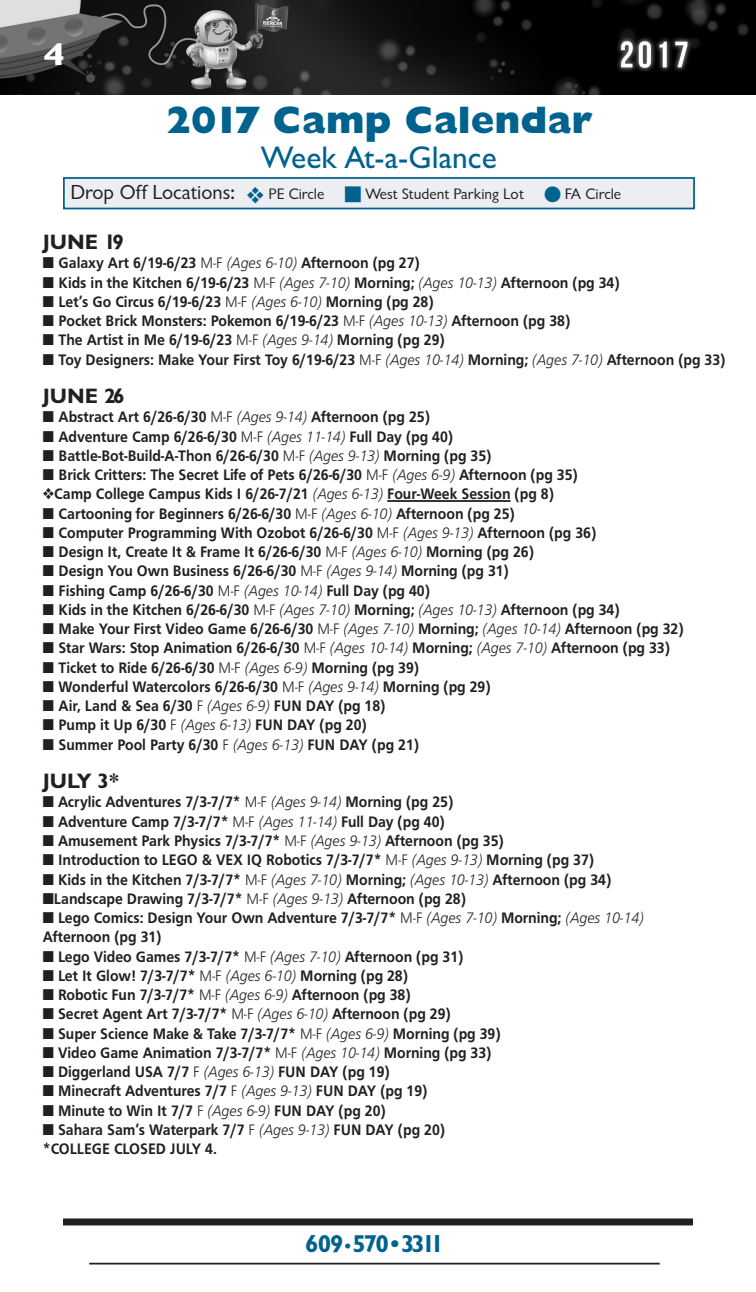
<style>
.page{position:relative;width:756px;height:1292px;background:#fff}
.page>*{position:absolute;margin:0;border:0;box-sizing:border-box;transform-origin:0 0}
.b_course_title{font:38.5px "Classical Sans Ex Bold DTC";color:#00628e}
.b_course_title-2{font:31.5px "Classical Sans Medium DTC";color:#00628e}
.t1{font:31.5px "Classical Sans Bold DTC";color:#fff;scale:1.3 1}
.t2{font:24.5px "Classical Sans Bold DTC";letter-spacing:-.08em;color:#00628e}
.b_course_title-3{font:21px "Classical Sans Regular DTC";color:#231f20}
.Heading_2{font:21px "Classical Sans Bold DTC";color:#231f20}
.t3{font:15.75px "Frugal Sans Bold DTC";color:#231f20;scale:.93 1}
.b_course_title-4{font:15.75px "Classical Sans Regular DTC";color:#231f20}
.s1{color:#00628e}
.s2{font-size:15.75px}
.s3{font-family:"Frugal Sans Light DTC"}
.s4{font-family:"Frugal Sans Light Italic DTC"}
.s5{font-size:17.5px}
</style>
<div class="page">
<img style="left:0;top:0;width:756px;height:94px">
<div style="left:63px;top:1218px;width:630px;height:7px;background:#231f20"></div>
<hr style="left:89px;top:1262px;width:571px;height:2px;background:#231f20">
<div style="left:63px;top:177px;width:632px;height:32px;background:#eceef2;border:2px solid #00628e"></div>
<hr style="left:387px;top:500px;width:124px;height:2px;background:#231f20">
<h2 class="t1" style="left:43px;top:37px;width:19px">4</h2>
<p class="b_course_title" style="left:165px;top:97px;width:428px">2017 Camp Calendar</p>
<p class="b_course_title-2" style="left:261px;top:140px;width:237px">Week At-a-Glance</p>
<p class="b_course_title-3" style="left:70px;top:181px;width:255px">Drop Off Locations: <span class="s1">❖</span> <span class="s2">PE Circle</span></p>
<p class="b_course_title-4" style="left:365px;top:185px;width:160px">West Student Parking Lot</p>
<p class="b_course_title-4" style="left:545px;top:185px;width:78px"><span class="s1">■</span> FA Circle</p>
<p class="Heading_2" style="left:43px;top:230px;width:83px">JUNE 19</p>
<p class="t3" style="left:43px;top:254px;width:407px">■ Galaxy Art 6/19-6/23 <span class="s3">M-F</span> <span class="s4">(Ages 6-10)</span> Afternoon (pg 27)</p>
<p class="t3" style="left:43px;top:273px;width:622px">■ Kids in the Kitchen 6/19-6/23 <span class="s3">M-F</span> <span class="s4">(Ages 7-10)</span> Morning; <span class="s4">(Ages 10-13)</span> Afternoon (pg 34)</p>
<p class="t3" style="left:43px;top:292px;width:422px">■ Let’s Go Circus 6/19-6/23 <span class="s3">M-F</span> <span class="s4">(Ages 6-10)</span> Morning (pg 28)</p>
<p class="t3" style="left:43px;top:312px;width:569px">■ Pocket Brick Monsters: Pokemon 6/19-6/23 <span class="s3">M-F</span> <span class="s4">(Ages 10-13)</span> Afternoon (pg 38)</p>
<p class="t3" style="left:43px;top:331px;width:434px">■ The Artist in Me 6/19-6/23 <span class="s3">M-F</span> <span class="s4">(Ages 9-14)</span> Morning (pg 29)</p>
<p class="t3" style="left:43px;top:350px;width:735px">■ Toy Designers: Make Your First Toy 6/19-6/23 <span class="s3">M-F</span> <span class="s4">(Ages 10-14)</span> Morning; <span class="s4">(Ages 7-10)</span> Afternoon (pg 33)</p>
<p class="Heading_2" style="left:43px;top:384px;width:83px">JUNE 26</p>
<p class="t3" style="left:43px;top:408px;width:418px">■ Abstract Art 6/26-6/30 <span class="s3">M-F</span> <span class="s4">(Ages 9-14)</span> Afternoon (pg 25)</p>
<p class="t3" style="left:43px;top:427px;width:443px">■ Adventure Camp 6/26-6/30 <span class="s3">M-F</span> <span class="s4">(Ages 11-14)</span> Full Day (pg 40)</p>
<p class="t3" style="left:43px;top:446px;width:484px">■ Battle-Bot-Build-A-Thon 6/26-6/30 <span class="s3">M-F</span> <span class="s4">(Ages 9-13)</span> Morning (pg 35)</p>
<p class="t3" style="left:43px;top:466px;width:577px">■ Brick Critters: The Secret Life of Pets 6/26-6/30 <span class="s3">M-F</span> <span class="s4">(Ages 6-9)</span> Afternoon (pg 35)</p>
<p class="t3" style="left:43px;top:485px;width:551px">❖Camp College Campus Kids I 6/26-7/21 <span class="s4">(Ages 6-13)</span> Four-Week Session (pg 8)</p>
<p class="t3" style="left:43px;top:504px;width:509px">■ Cartooning for Beginners 6/26-6/30 <span class="s3">M-F</span> <span class="s4">(Ages 6-10)</span> Afternoon (pg 25)</p>
<p class="t3" style="left:43px;top:523px;width:597px">■ Computer Programming With Ozobot 6/26-6/30 <span class="s3">M-F</span> <span class="s4">(Ages 9-13)</span> Afternoon (pg 36)</p>
<p class="t3" style="left:43px;top:543px;width:529px">■ Design It, Create It &amp; Frame It 6/26-6/30 <span class="s3">M-F</span> <span class="s4">(Ages 6-10)</span> Morning (pg 26)</p>
<p class="t3" style="left:43px;top:562px;width:503px">■ Design You Own Business 6/26-6/30 <span class="s3">M-F</span> <span class="s4">(Ages 9-14)</span> Morning (pg 31)</p>
<p class="t3" style="left:43px;top:581px;width:418px">■ Fishing Camp 6/26-6/30 <span class="s3">M-F</span> <span class="s4">(Ages 10-14)</span> Full Day (pg 40)</p>
<p class="t3" style="left:43px;top:600px;width:622px">■ Kids in the Kitchen 6/26-6/30 <span class="s3">M-F</span> <span class="s4">(Ages 7-10)</span> Morning; <span class="s4">(Ages 10-13)</span> Afternoon (pg 34)</p>
<p class="t3" style="left:43px;top:620px;width:690px">■ Make Your First Video Game 6/26-6/30 <span class="s3">M-F</span> <span class="s4">(Ages 7-10)</span> Morning; <span class="s4">(Ages 10-14)</span> Afternoon (pg 32)</p>
<p class="t3" style="left:43px;top:639px;width:676px">■ Star Wars: Stop Animation 6/26-6/30 <span class="s3">M-F</span> <span class="s4">(Ages 10-14)</span> Morning; <span class="s4">(Ages 7-10)</span> Afternoon (pg 33)</p>
<p class="t3" style="left:43px;top:658px;width:406px">■ Ticket to Ride 6/26-6/30 <span class="s3">M-F</span> <span class="s4">(Ages 6-9)</span> Morning (pg 39)</p>
<p class="t3" style="left:43px;top:677px;width:483px">■ Wonderful Watercolors 6/26-6/30 <span class="s3">M-F</span> <span class="s4">(Ages 9-14)</span> Morning (pg 29)</p>
<p class="t3" style="left:43px;top:697px;width:370px">■ Air, Land &amp; Sea 6/30 <span class="s3">F</span> <span class="s4">(Ages 6-9)</span> FUN DAY (pg 18)</p>
<p class="t3" style="left:43px;top:716px;width:350px">■ Pump it Up 6/30 <span class="s3">F</span> <span class="s4">(Ages 6-13)</span> FUN DAY (pg 20)</p>
<p class="t3" style="left:43px;top:735px;width:406px">■ Summer Pool Party 6/30 <span class="s3">F</span> <span class="s4">(Ages 6-13)</span> FUN DAY (pg 21)</p>
<p class="Heading_2" style="left:43px;top:769px;width:78px">JULY 3*</p>
<p class="t3" style="left:43px;top:793px;width:443px">■ Acrylic Adventures 7/3-7/7* <span class="s3">M-F</span> <span class="s4">(Ages 9-14)</span> Morning (pg 25)</p>
<p class="t3" style="left:43px;top:812px;width:434px">■ Adventure Camp 7/3-7/7* <span class="s3">M-F</span> <span class="s4">(Ages 11-14)</span> Full Day (pg 40)</p>
<p class="t3" style="left:43px;top:831px;width:497px">■ Amusement Park Physics 7/3-7/7* <span class="s3">M-F</span> <span class="s4">(Ages 9-13)</span> Afternoon (pg 35)</p>
<p class="t3" style="left:43px;top:851px;width:594px">■ Introduction to LEGO &amp; VEX IQ Robotics 7/3-7/7* <span class="s3">M-F</span> <span class="s4">(Ages 9-13)</span> Morning (pg 37)</p>
<p class="t3" style="left:43px;top:870px;width:613px">■ Kids in the Kitchen 7/3-7/7* <span class="s3">M-F</span> <span class="s4">(Ages 7-10)</span> Morning; <span class="s4">(Ages 10-13)</span> Afternoon (pg 34)</p>
<p class="t3" style="left:43px;top:889px;width:456px">■Landscape Drawing 7/3-7/7* <span class="s3">M-F</span> <span class="s4">(Ages 9-13)</span> Afternoon (pg 28)</p>
<p class="t3" style="left:43px;top:908px;width:648px">■ Lego Comics: Design Your Own Adventure 7/3-7/7* <span class="s3">M-F</span> <span class="s4">(Ages 7-10)</span> Morning; <span class="s4">(Ages 10-14)</span></p>
<p class="t3" style="left:43px;top:928px;width:129px">Afternoon (pg 31)</p>
<p class="t3" style="left:43px;top:947px;width:454px">■ Lego Video Games 7/3-7/7* <span class="s3">M-F</span> <span class="s4">(Ages 7-10)</span> Afternoon (pg 31)</p>
<p class="t3" style="left:43px;top:966px;width:394px">■ Let It Glow! 7/3-7/7* <span class="s3">M-F</span> <span class="s4">(Ages 6-10)</span> Morning (pg 28)</p>
<p class="t3" style="left:43px;top:985px;width:397px">■ Robotic Fun 7/3-7/7* <span class="s3">M-F</span> <span class="s4">(Ages 6-9)</span> Afternoon (pg 38)</p>
<p class="t3" style="left:43px;top:1005px;width:440px">■ Secret Agent Art 7/3-7/7* <span class="s3">M-F</span> <span class="s4">(Ages 6-10)</span> Afternoon (pg 29)</p>
<p class="t3" style="left:43px;top:1024px;width:494px">■ Super Science Make &amp; Take 7/3-7/7* <span class="s3">M-F</span> <span class="s4">(Ages 6-9)</span> Morning (pg 39)</p>
<p class="t3" style="left:43px;top:1043px;width:484px">■ Video Game Animation 7/3-7/7* <span class="s3">M-F</span> <span class="s4">(Ages 10-14)</span> Morning (pg 33)</p>
<p class="t3" style="left:43px;top:1062px;width:374px">■ Diggerland USA 7/7 <span class="s3">F</span> <span class="s4">(Ages 6-13)</span> FUN DAY (pg 19)</p>
<p class="t3" style="left:43px;top:1082px;width:415px">■ Minecraft Adventures 7/7 <span class="s3">F</span> <span class="s4">(Ages 9-13)</span> FUN DAY (pg 19)</p>
<p class="t3" style="left:43px;top:1101px;width:370px">■ Minute to Win It 7/7 <span class="s3">F</span> <span class="s4">(Ages 6-9)</span> FUN DAY (pg 20)</p>
<p class="t3" style="left:43px;top:1120px;width:434px">■ Sahara Sam’s Waterpark 7/7 <span class="s3">F</span> <span class="s4">(Ages 9-13)</span> FUN DAY (pg 20)</p>
<p class="t3" style="left:43px;top:1139px;width:189px">*COLLEGE CLOSED JULY 4.</p>
<h3 class="t2" style="left:305px;top:1229px;width:141px">609<span class="s5">•</span>570•3311</h3>
</div>
